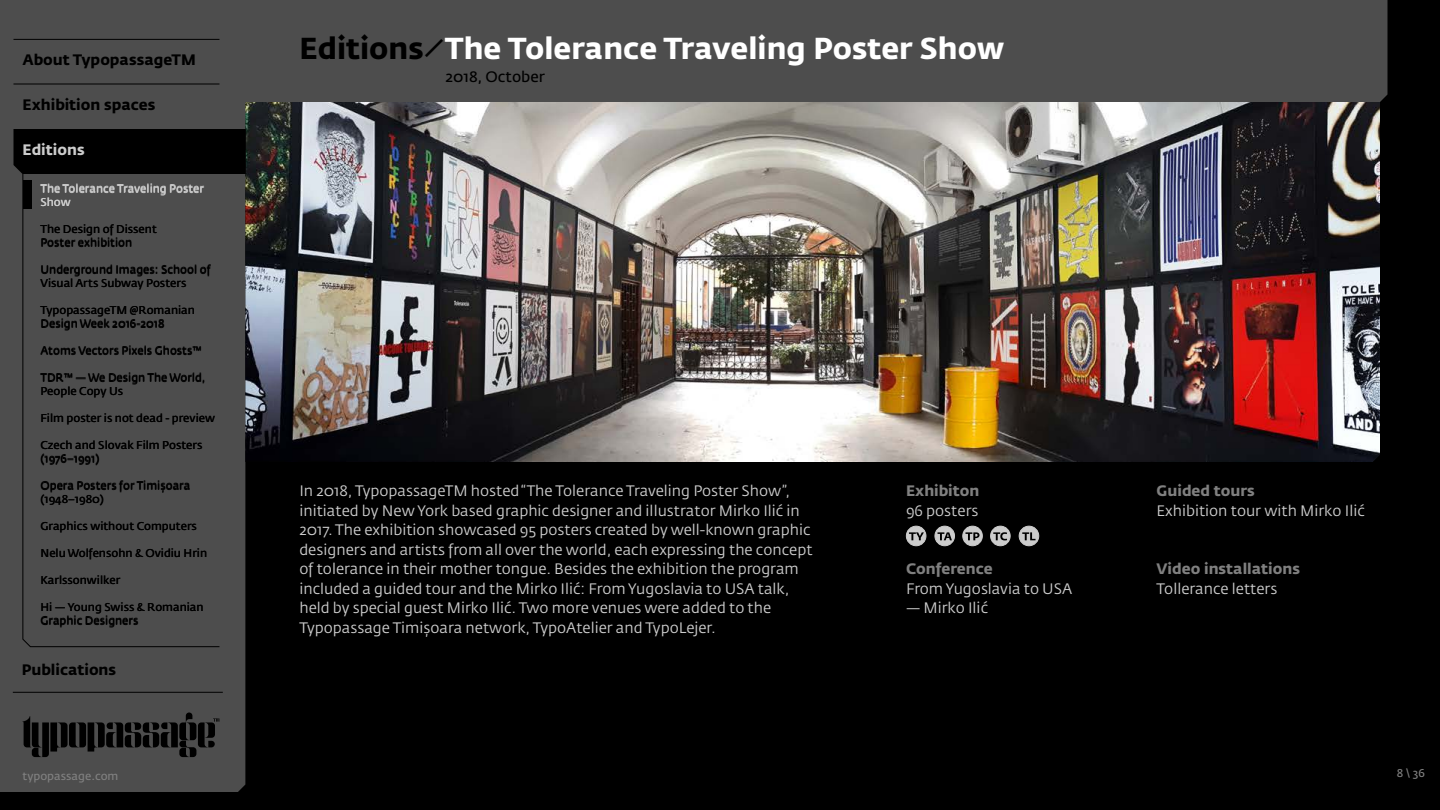
<style>
.page{position:relative;width:1440px;height:810px;background:#000}
.page>*{position:absolute;margin:0;border:0;box-sizing:border-box;transform-origin:0 0}
.t1{font:700 30px "Fedra Sans Std";color:#fff}
.t2{font:15px/19.5px "Fedra Sans Std";color:#ccc}
.t3{font:700 15px "Fedra Sans Std";color:#808080}
.t4{font:700 15px "Fedra Sans Std";color:#000}
.t5{font:15px "Fedra Sans Std";color:#000}
.t6{font:700 15px "Fedra Sans Std";color:#ccc}
.t7{font:11.25px/13.5px "Fedra Sans Std";color:#000}
.t8{font:11.25px/13.5px "Fedra Sans Std";color:#ccc}
.t9{font:11.25px "Fedra Sans Std";color:#808080}
.s1{color:#000}
</style>
<div class="page">
<div style="left:0;top:0;width:245px;height:792px;background:#4d4d4d"></div>
<div style="left:238px;top:0;width:1150px;height:102px;background:#4d4d4d"></div>
<svg style="left:23px;top:713px;width:196px;height:44px"></svg>
<hr style="left:14px;top:84px;width:205px;height:1px;background:#000">
<hr style="left:14px;top:39px;width:205px;height:1px;background:#000">
<img style="left:245px;top:102px;width:1135px;height:360px">
<svg style="left:14px;top:129px;width:232px;height:45px"></svg>
<div style="left:935px;top:526px;width:20px;height:20px;background:#ccc;border-radius:50%"></div>
<div style="left:935px;top:526px;width:20px;height:20px;border:1px solid #ccc;border-radius:50%"></div>
<svg style="left:938px;top:532px;width:14px;height:8px"></svg>
<div style="left:906px;top:526px;width:20px;height:20px;background:#ccc;border-radius:50%"></div>
<div style="left:906px;top:526px;width:20px;height:20px;border:1px solid #ccc;border-radius:50%"></div>
<svg style="left:909px;top:532px;width:15px;height:8px"></svg>
<div style="left:991px;top:526px;width:19px;height:20px;background:#ccc;border-radius:50%"></div>
<div style="left:990px;top:526px;width:21px;height:20px;border:1px solid #ccc;border-radius:50%"></div>
<svg style="left:993px;top:532px;width:14px;height:8px"></svg>
<div style="left:963px;top:526px;width:19px;height:20px;background:#ccc;border-radius:50%"></div>
<div style="left:962px;top:526px;width:21px;height:20px;border:1px solid #ccc;border-radius:50%"></div>
<svg style="left:965px;top:532px;width:15px;height:8px"></svg>
<div style="left:1019px;top:526px;width:20px;height:20px;background:#ccc;border-radius:50%"></div>
<div style="left:1019px;top:526px;width:20px;height:20px;border:1px solid #ccc;border-radius:50%"></div>
<svg style="left:1022px;top:532px;width:14px;height:8px"></svg>
<div style="left:22px;top:173px;width:198px;height:474px;background:#4d4d4d"></div>
<hr style="left:13px;top:692px;width:210px;height:1px;background:#000">
<p class="t4" style="left:22px;top:51px;width:175px">About TypopassageTM</p>
<p class="t4" style="left:22px;top:96px;width:135px">Exhibition spaces</p>
<p class="t6" style="left:22px;top:141px;width:64px">Editions</p>
<p class="t8" style="left:40px;top:182px;width:165px">The Tolerance Traveling Poster<br>Show</p>
<p class="t7" style="left:40px;top:222px;width:118px">The Design of Dissent<br>Poster exhibition</p>
<p class="t7" style="left:40px;top:263px;width:172px">Underground Images: School of<br>Visual Arts Subway Posters</p>
<p class="t7" style="left:40px;top:303px;width:156px">TypopassageTM @Romanian<br>Design Week 2016-2018</p>
<p class="t7" style="left:40px;top:344px;width:163px">Atoms Vectors Pixels Ghosts™</p>
<p class="t7" style="left:40px;top:371px;width:167px">TDR™ — We Design The World,<br>People Copy Us</p>
<p class="t7" style="left:40px;top:411px;width:176px">Film poster is not dead - preview</p>
<p class="t7" style="left:40px;top:438px;width:164px">Czech and Slovak Film Posters (1976–1991)</p>
<p class="t7" style="left:40px;top:479px;width:151px">Opera Posters for Timișoara (1948–1980)</p>
<p class="t7" style="left:40px;top:519px;width:158px">Graphics without Computers</p>
<p class="t7" style="left:40px;top:546px;width:168px">Nelu Wolfensohn &amp; Ovidiu Hrin</p>
<p class="t7" style="left:40px;top:573px;width:81px">Karlssonwilker</p>
<p class="t7" style="left:40px;top:600px;width:165px">Hi — Young Swiss &amp; Romanian<br>Graphic Designers</p>
<p class="t4" style="left:22px;top:660px;width:96px">Publications</p>
<p class="t9" style="left:22px;top:769px;width:98px">typopassage.com</p>
<h1 class="t1" style="left:299px;top:30px;width:706px"><span class="s1">Editions ⁄</span> The Tolerance Traveling Poster Show</h1>
<p class="t5" style="left:446px;top:68px;width:101px">2018, October</p>
<p class="t2" style="left:299px;top:481px;width:515px">In 2018, TypopassageTM hosted “The Tolerance Traveling Poster Show”, initiated by New York based graphic designer and illustrator Mirko Ilić in 2017. The exhibition showcased 95 posters created by well-known graphic designers and artists from all over the world, each expressing the concept of tolerance in their mother tongue. Besides the exhibition the program included a guided tour and the Mirko Ilić: From Yugoslavia to USA talk, held by special guest Mirko Ilić. Two more venues were added to the Typopassage Timișoara network, TypoAtelier and TypoLejer.</p>
<p class="t3" style="left:906px;top:482px;width:75px">Exhibiton</p>
<p class="t2" style="left:906px;top:501px;width:74px">96 posters</p>
<p class="t3" style="left:906px;top:560px;width:88px">Conference</p>
<p class="t2" style="left:906px;top:579px;width:168px">From Yugoslavia to USA</p>
<p class="t2" style="left:906px;top:598px;width:84px">— Mirko Ilić</p>
<p class="t3" style="left:1156px;top:482px;width:100px">Guided tours</p>
<p class="t2" style="left:1156px;top:501px;width:210px">Exhibition tour with Mirko Ilić</p>
<p class="t3" style="left:1156px;top:560px;width:145px">Video installations</p>
<p class="t2" style="left:1156px;top:579px;width:122px">Tollerance letters</p>
<p class="t9" style="left:1397px;top:766px;width:30px">8 \ 36</p>
</div>
